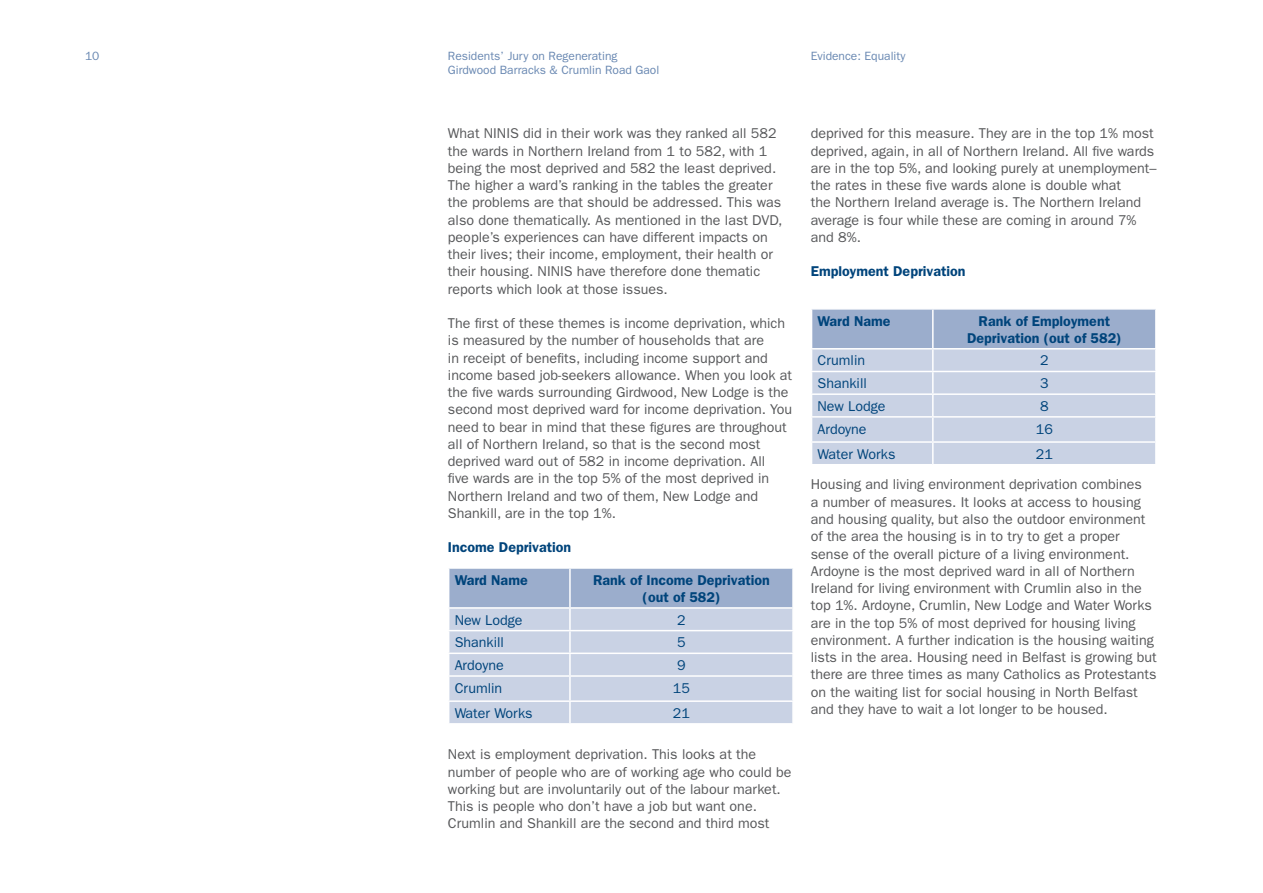
<style>
.page{position:relative;width:1263px;height:893px;background:#fff}
.page>*{position:absolute;margin:0;border:0;box-sizing:border-box;transform-origin:0 0}
.t1{font:14.25px/17.2px "Franklin Gothic";color:#57585a}
.t2{font:600 14.25px/17.2px "Franklin Gothic";color:#00447b;text-align:center}
.t3{font:14.25px "Franklin Gothic";color:#00447b}
.t4{font:12px/13.5px "Franklin Gothic";color:#6988b2}
</style>
<div class="page">
<svg style="left:449px;top:568px;width:344px;height:155px;background:#c0cbdf"></svg>
<hr style="left:570px;top:700px;width:224px;height:2px;background:#fff">
<hr style="left:569px;top:702px;width:2px;height:21px;background:#fff">
<hr style="left:792px;top:702px;width:2px;height:21px;background:#fff">
<svg style="left:811px;top:309px;width:345px;height:155px;background:#c1cbdf"></svg>
<hr style="left:1155px;top:443px;width:2px;height:21px;background:#fff">
<p class="t4" style="left:85px;top:49px;width:16px">10</p>
<p class="t4" style="left:811px;top:49px;width:96px">Evidence: Equality</p>
<p class="t4" style="left:448px;top:49px;width:213px">Residents’ Jury on Regenerating<br>Girdwood Barracks &amp; Crumlin Road Gaol</p>
<p class="t1" style="left:448px;top:125px;width:336px">What NINIS did in their work was they ranked all 582 the wards in Northern Ireland from 1 to 582, with 1 being the most deprived and 582 the least deprived.<br>The higher a ward’s ranking in the tables the greater the problems are that should be addressed. This was also done thematically. As mentioned in the last DVD, people’s experiences can have different impacts on their lives; their income, employment, their health or their housing. NINIS have therefore done thematic reports which look at those issues.</p>
<p class="t1" style="left:448px;top:315px;width:346px">The first of these themes is income deprivation, which is measured by the number of households that are<br>in receipt of benefits, including income support and income based job-seekers allowance. When you look at the five wards surrounding Girdwood, New Lodge is the second most deprived ward for income deprivation. You need to bear in mind that these figures are throughout all of Northern Ireland, so that is the second most deprived ward out of 582 in income deprivation. All<br>five wards are in the top 5% of the most deprived in Northern Ireland and two of them, New Lodge and Shankill, are in the top 1%.</p>
<p class="t2" style="left:448px;top:539px;width:125px">Income Deprivation</p>
<p class="t2" style="left:455px;top:571px;width:75px">Ward Name</p>
<p class="t2" style="left:593px;top:571px;width:178px">Rank of Income Deprivation (out of 582)</p>
<p class="t3" style="left:455px;top:612px;width:69px">New Lodge</p>
<p class="t3" style="left:677px;top:612px;width:10px">2</p>
<p class="t3" style="left:455px;top:634px;width:51px">Shankill</p>
<p class="t3" style="left:677px;top:634px;width:10px">5</p>
<p class="t3" style="left:455px;top:657px;width:51px">Ardoyne</p>
<p class="t3" style="left:677px;top:657px;width:10px">9</p>
<p class="t3" style="left:455px;top:680px;width:49px">Crumlin</p>
<p class="t3" style="left:673px;top:680px;width:19px">15</p>
<p class="t3" style="left:455px;top:705px;width:79px">Water Works</p>
<p class="t3" style="left:673px;top:705px;width:19px">21</p>
<p class="t1" style="left:448px;top:746px;width:345px">Next is employment deprivation. This looks at the number of people who are of working age who could be working but are involuntarily out of the labour market.<br>This is people who don’t have a job but want one.<br>Crumlin and Shankill are the second and third most</p>
<p class="t1" style="left:811px;top:125px;width:347px">deprived for this measure. They are in the top 1% most deprived, again, in all of Northern Ireland. All five wards are in the top 5%, and looking purely at unemployment– the rates in these five wards alone is double what<br>the Northern Ireland average is. The Northern Ireland average is four while these are coming in around 7% and 8%.</p>
<p class="t2" style="left:811px;top:263px;width:156px">Employment Deprivation</p>
<p class="t2" style="left:817px;top:312px;width:75px">Ward Name</p>
<p class="t2" style="left:967px;top:312px;width:156px">Rank of Employment<br>Deprivation (out of 582)</p>
<p class="t3" style="left:817px;top:352px;width:49px">Crumlin</p>
<p class="t3" style="left:1040px;top:352px;width:10px">2</p>
<p class="t3" style="left:817px;top:375px;width:51px">Shankill</p>
<p class="t3" style="left:1040px;top:375px;width:10px">3</p>
<p class="t3" style="left:817px;top:398px;width:69px">New Lodge</p>
<p class="t3" style="left:1040px;top:398px;width:10px">8</p>
<p class="t3" style="left:817px;top:420px;width:51px">Ardoyne</p>
<p class="t3" style="left:1036px;top:420px;width:19px">16</p>
<p class="t3" style="left:817px;top:446px;width:79px">Water Works</p>
<p class="t3" style="left:1036px;top:446px;width:19px">21</p>
<p class="t1" style="left:811px;top:476px;width:347px">Housing and living environment deprivation combines<br>a number of measures. It looks at access to housing and housing quality, but also the outdoor environment of the area the housing is in to try to get a proper sense of the overall picture of a living environment.<br>Ardoyne is the most deprived ward in all of Northern Ireland for living environment with Crumlin also in the top 1%. Ardoyne, Crumlin, New Lodge and Water Works are in the top 5% of most deprived for housing living environment. A further indication is the housing waiting lists in the area. Housing need in Belfast is growing but there are three times as many Catholics as Protestants on the waiting list for social housing in North Belfast and they have to wait a lot longer to be housed.</p>
</div>
